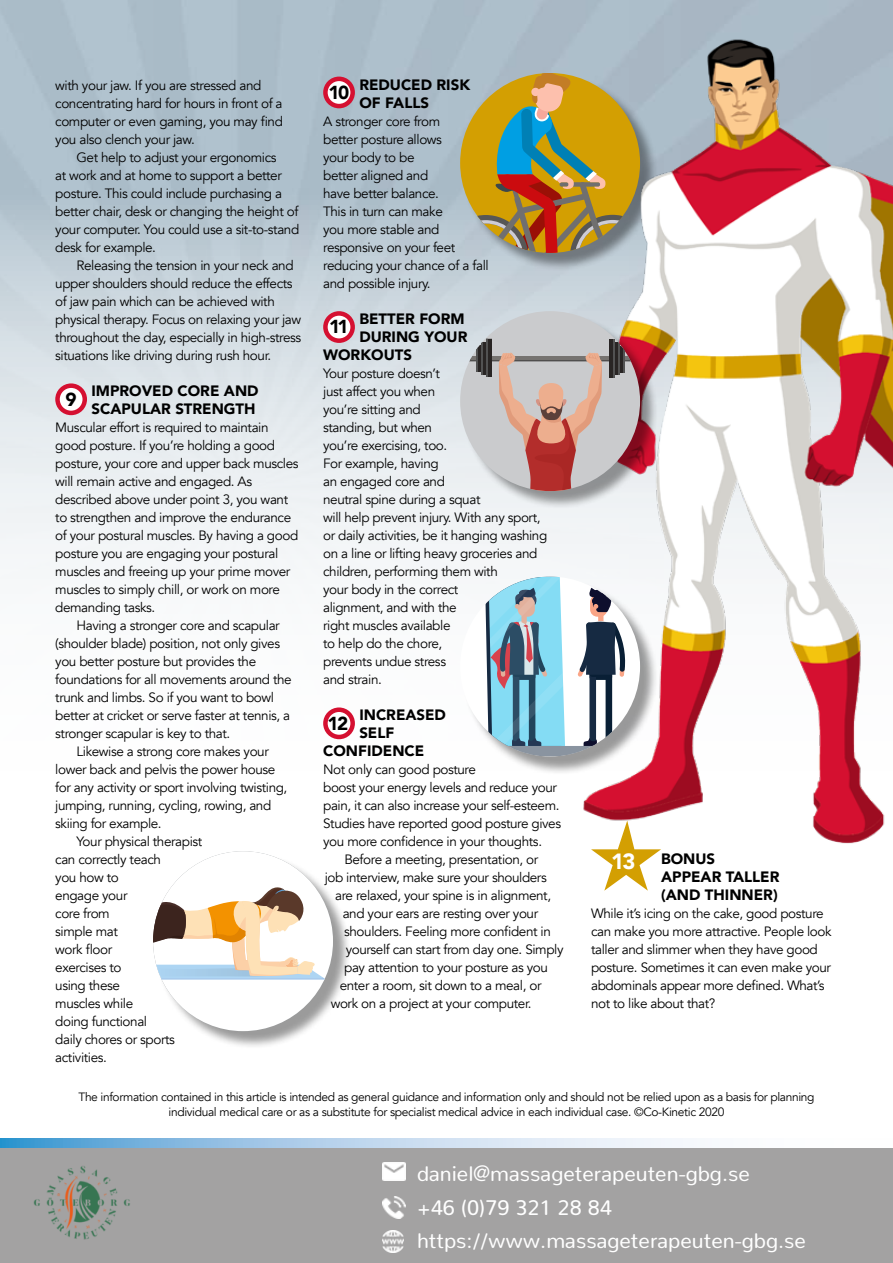
<style>
.page{position:relative;width:893px;height:1263px;background:#fff}
.page>*{position:absolute;margin:0;border:0;box-sizing:border-box;transform-origin:0 0}
.t1{font:21px "Nunito";color:#fff}
.t2{font:900 18.75px "Avenir";color:#000}
.t3{font:900 15px/18px "Avenir";color:#000}
.t4{font:13.5px/18px "Avenir";letter-spacing:-.03em;color:#000}
.t5{font:12px/15px "Avenir";letter-spacing:-.03em;color:#000;text-align:center}
.s1{font-size:21.9px;color:#fff}
</style>
<div class="page">
<img style="left:0;top:0;width:893px;height:1139px">
<svg style="left:0;top:1139px;width:683px;height:9px;background:#abcee9"></svg>
<svg style="left:58px;top:386px;width:27px;height:27px"></svg>
<div style="left:55px;top:383px;width:32px;height:32px;border:4px solid #d51031;border-radius:50%"></div>
<svg style="left:325px;top:79px;width:28px;height:27px"></svg>
<div style="left:323px;top:77px;width:32px;height:31px;border:4px solid #d51031;border-radius:50%"></div>
<svg style="left:325px;top:313px;width:28px;height:28px"></svg>
<div style="left:323px;top:311px;width:32px;height:32px;border:4px solid #d51031;border-radius:50%"></div>
<svg style="left:325px;top:710px;width:28px;height:27px"></svg>
<div style="left:323px;top:707px;width:32px;height:32px;border:4px solid #d51031;border-radius:50%"></div>
<div style="left:462px;top:75px;width:196px;height:196px;background:#000;opacity:.4"></div>
<svg style="left:460px;top:73px;width:110px;height:181px;background:#a49158"></svg>
<svg style="left:591px;top:853px;width:70px;height:38px"></svg>
<img style="left:570px;top:17px;width:323px;height:836px">
<div style="left:462px;top:579px;width:196px;height:196px;background:#000;opacity:.4"></div>
<div style="left:460px;top:576px;width:180px;height:180px;background:#fff;border-radius:50%"></div>
<svg style="left:485px;top:576px;width:80px;height:170px;background:#85b7ca"></svg>
<div style="left:589px;top:665px;width:23px;height:15px;background:#091f35;border-radius:3px"></div>
<div style="left:589px;top:672px;width:7px;height:72px;background:#162a42;border-radius:3px"></div>
<div style="left:606px;top:672px;width:6px;height:72px;background:#091f35;border-radius:3px"></div>
<svg style="left:584px;top:738px;width:30px;height:8px"></svg>
<svg style="left:578px;top:587px;width:48px;height:90px"></svg>
<svg style="left:467px;top:746px;width:166px;height:10px"></svg>
<div style="left:155px;top:853px;width:196px;height:196px;background:#000;opacity:.4"></div>
<div style="left:153px;top:851px;width:180px;height:180px;background:#fff;border-radius:90px"></div>
<svg style="left:249px;top:1026px;width:57px;height:5px"></svg>
<svg style="left:153px;top:887px;width:173px;height:92px"></svg>
<div style="left:462px;top:313px;width:196px;height:196px;background:#000;opacity:.4"></div>
<div style="left:460px;top:311px;width:180px;height:180px;background:#cacbcd;border-radius:50%"></div>
<hr style="left:460px;top:358px;width:180px;height:3px;background:#504f4e">
<svg style="left:460px;top:356px;width:180px;height:4px"></svg>
<div style="left:486px;top:339px;width:6px;height:38px;background:#292524"></div>
<div style="left:481px;top:342px;width:5px;height:32px;background:#292524"></div>
<svg style="left:477px;top:346px;width:4px;height:26px"></svg>
<hr style="left:486px;top:339px;width:2px;height:38px;background:#525252">
<hr style="left:481px;top:342px;width:2px;height:32px;background:#525252">
<svg style="left:476px;top:346px;width:1px;height:26px"></svg>
<div style="left:609px;top:339px;width:6px;height:38px;background:#292524"></div>
<div style="left:615px;top:342px;width:5px;height:33px;background:#292524"></div>
<svg style="left:620px;top:346px;width:4px;height:26px"></svg>
<hr style="left:613px;top:339px;width:2px;height:38px;background:#525252">
<hr style="left:618px;top:342px;width:2px;height:33px;background:#525252">
<svg style="left:624px;top:346px;width:1px;height:26px"></svg>
<svg style="left:499px;top:353px;width:103px;height:138px"></svg>
<div style="left:0;top:1148px;width:893px;height:115px;background:#a3a2a2"></div>
<img style="left:33px;top:1166px;width:97px;height:74px">
<img style="left:382px;top:1230px;width:22px;height:22px">
<img style="left:382px;top:1196px;width:23px;height:23px">
<img style="left:382px;top:1162px;width:23px;height:18px">
<p class="t4" style="left:55px;top:77px;width:229px">with your jaw. If you are stressed and concentrating hard for hours in front of a computer or even gaming, you may find you also clench your jaw.</p>
<p class="t4" style="left:55px;top:149px;width:245px;text-indent:21px">Get help to adjust your ergonomics<br>at work and at home to support a better posture. This could include purchasing a better chair, desk or changing the height of your computer. You could use a sit-to-stand desk for example.</p>
<p class="t4" style="left:55px;top:257px;width:248px;text-indent:21px">Releasing the tension in your neck and upper shoulders should reduce the effects of jaw pain which can be achieved with physical therapy. Focus on relaxing your jaw throughout the day, especially in high-stress situations like driving during rush hour.</p>
<h2 class="t2" style="left:66px;top:383px;width:13px">9</h2>
<p class="t3" style="left:91px;top:381px;width:169px">IMPROVED CORE AND<br>SCAPULAR STRENGTH</p>
<p class="t4" style="left:55px;top:419px;width:245px">Muscular effort is required to maintain good posture. If you’re holding a good posture, your core and upper back muscles will remain active and engaged. As described above under point 3, you want to strengthen and improve the endurance of your postural muscles. By having a good posture you are engaging your postural muscles and freeing up your prime mover muscles to simply chill, or work on more demanding tasks.</p>
<p class="t4" style="left:77px;top:617px;width:205px">Having a stronger core and scapular</p>
<p class="t4" style="left:55px;top:635px;width:226px">(shoulder blade) position, not only gives</p>
<p class="t4" style="left:55px;top:653px;width:202px">you better posture but provides the</p>
<p class="t4" style="left:55px;top:671px;width:238px">foundations for all movements around the</p>
<p class="t4" style="left:55px;top:689px;width:220px">trunk and limbs. So if you want to bowl</p>
<p class="t4" style="left:55px;top:707px;width:236px">better at cricket or serve faster at tennis, a</p>
<p class="t4" style="left:55px;top:725px;width:177px">stronger scapular is key to that.</p>
<p class="t4" style="left:77px;top:743px;width:194px">Likewise a strong core makes your</p>
<p class="t4" style="left:55px;top:761px;width:222px">lower back and pelvis the power house</p>
<p class="t4" style="left:55px;top:779px;width:234px">for any activity or sport involving twisting,</p>
<p class="t4" style="left:55px;top:797px;width:218px">jumping, running, cycling, rowing, and</p>
<p class="t4" style="left:55px;top:815px;width:108px">skiing for example.</p>
<p class="t4" style="left:77px;top:832px;width:127px">Your physical therapist</p>
<p class="t4" style="left:55px;top:850px;width:107px">can correctly teach</p>
<p class="t4" style="left:55px;top:868px;width:65px">you how to</p>
<p class="t4" style="left:55px;top:886px;width:74px">engage your</p>
<p class="t4" style="left:55px;top:904px;width:56px">core from</p>
<p class="t4" style="left:55px;top:922px;width:64px">simple mat</p>
<p class="t4" style="left:55px;top:940px;width:58px">work floor</p>
<p class="t4" style="left:55px;top:958px;width:68px">exercises to</p>
<p class="t4" style="left:55px;top:976px;width:66px">using these</p>
<p class="t4" style="left:55px;top:994px;width:79px">muscles while</p>
<p class="t4" style="left:55px;top:1012px;width:93px">doing functional</p>
<p class="t4" style="left:55px;top:1030px;width:121px">daily chores or sports</p>
<p class="t4" style="left:55px;top:1048px;width:53px">activities.</p>
<h2 class="t2" style="left:329px;top:76px;width:22px">10</h2>
<p class="t3" style="left:359px;top:75px;width:112px">REDUCED RISK<br>OF FALLS</p>
<p class="t4" style="left:323px;top:113px;width:167px">A stronger core from<br>better posture allows<br>your body to be<br>better aligned and<br>have better balance.<br>This in turn can make<br>you more stable and responsive on your feet reducing your chance of a fall and possible injury.</p>
<h2 class="t2" style="left:329px;top:311px;width:21px">11</h2>
<p class="t3" style="left:359px;top:309px;width:107px">BETTER FORM</p>
<p class="t3" style="left:359px;top:327px;width:110px">DURING YOUR</p>
<p class="t3" style="left:323px;top:345px;width:90px">WORKOUTS</p>
<p class="t4" style="left:323px;top:365px;width:226px">Your posture doesn’t<br>just affect you when<br>you’re sitting and<br>standing, but when<br>you’re exercising, too.<br>For example, having<br>an engaged core and<br>neutral spine during a squat<br>will help prevent injury. With any sport, or daily activities, be it hanging washing on a line or lifting heavy groceries and children, performing them with<br>your body in the correct<br>alignment, and with the<br>right muscles available<br>to help do the chore,<br>prevents undue stress<br>and strain.</p>
<h2 class="t2" style="left:328px;top:707px;width:22px">12</h2>
<p class="t3" style="left:359px;top:705px;width:88px">INCREASED</p>
<p class="t3" style="left:359px;top:723px;width:37px">SELF</p>
<p class="t3" style="left:323px;top:741px;width:103px">CONFIDENCE</p>
<p class="t4" style="left:323px;top:761px;width:154px">Not only can good posture</p>
<p class="t4" style="left:323px;top:779px;width:235px">boost your energy levels and reduce your</p>
<p class="t4" style="left:323px;top:797px;width:238px">pain, it can also increase your self-esteem.</p>
<p class="t4" style="left:323px;top:815px;width:239px">Studies have reported good posture gives</p>
<p class="t4" style="left:323px;top:833px;width:220px">you more confidence in your thoughts.</p>
<p class="t4" style="left:344px;top:851px;width:195px">Before a meeting, presentation, or</p>
<p class="t4" style="left:325px;top:869px;width:224px">job interview, make sure your shoulders</p>
<p class="t4" style="left:335px;top:887px;width:217px">are relaxed, your spine is in alignment,</p>
<p class="t4" style="left:343px;top:905px;width:197px">and your ears are resting over your</p>
<p class="t4" style="left:344px;top:923px;width:208px">shoulders. Feeling more confident in</p>
<p class="t4" style="left:346px;top:941px;width:219px">yourself can start from day one. Simply</p>
<p class="t4" style="left:344px;top:959px;width:205px">pay attention to your posture as you</p>
<p class="t4" style="left:340px;top:977px;width:203px">enter a room, sit down to a meal, or</p>
<p class="t4" style="left:331px;top:995px;width:202px">work on a project at your computer.</p>
<p class="t3" style="left:661px;top:849px;width:120px;text-indent:-50px"><span class="s1">13</span> BONUS<br>APPEAR TALLER (AND THINNER)</p>
<p class="t4" style="left:591px;top:905px;width:242px">While it’s icing on the cake, good posture can make you more attractive. People look taller and slimmer when they have good posture. Sometimes it can even make your abdominals appear more defined. What’s not to like about that?</p>
<p class="t5" style="left:78px;top:1089px;width:737px">The information contained in this article is intended as general guidance and information only and should not be relied upon as a basis for planning individual medical care or as a substitute for specialist medical advice in each individual case. ©Co-Kinetic 2020</p>
<h1 class="t1" style="left:417px;top:1160px;width:334px">daniel@massageterapeuten-gbg.se</h1>
<h1 class="t1" style="left:417px;top:1195px;width:196px">+46 (0)79 321 28 84</h1>
<h1 class="t1" style="left:417px;top:1228px;width:390px">https://www.massageterapeuten-gbg.se</h1>
</div>
